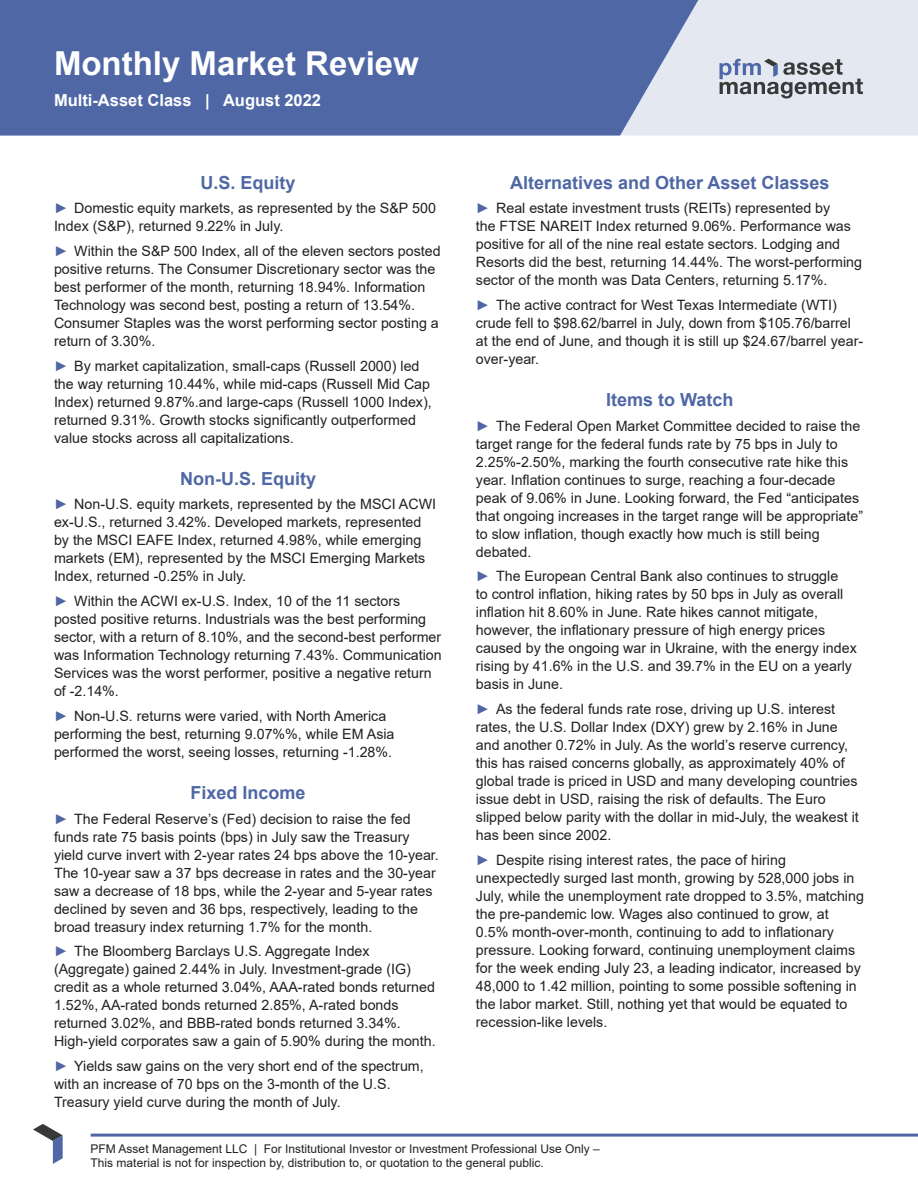
<style>
.page{position:relative;width:918px;height:1188px;background:#fff}
.page>*{position:absolute;margin:0;border:0;box-sizing:border-box;transform-origin:0 0}
.t1{font:700 33px "Arial";color:#fff}
.Section_Header{font:700 18px "Arial";color:#4f67a5}
.t2{font:700 16.5px "Arial";color:#fff}
.t3{font:14.25px/18px "Arial";color:#231f20}
.t4{font:12px/14.4px "Arial";color:#231f20}
.s1{color:#4f67a5}
</style>
<div class="page">
<div style="left:717px;top:0;width:201px;height:136px;background:#e4e8f1"></div>
<svg style="left:0;top:0;width:717px;height:136px;background:#5b71ab"></svg>
<svg style="left:719px;top:59px;width:144px;height:39px;background:#adb2bc"></svg>
<hr style="left:92px;top:1134px;width:826px;height:3px;background:#4f67a5">
<svg style="left:33px;top:1124px;width:30px;height:40px"></svg>
<p class="t1" style="left:54px;top:40px;width:366px">Monthly Market Review</p>
<p class="t2" style="left:54px;top:88px;width:269px">Multi-Asset Class | August 2022</p>
<p class="Section_Header" style="left:201px;top:170px;width:97px">U.S. Equity</p>
<p class="t3" style="left:54px;top:199px;width:383px"><span class="s1">►</span> Domestic equity markets, as represented by the S&amp;P 500<br>Index (S&amp;P), returned 9.22% in July.</p>
<p class="t3" style="left:54px;top:242px;width:388px"><span class="s1">►</span> Within the S&amp;P 500 Index, all of the eleven sectors posted positive returns. The Consumer Discretionary sector was the best performer of the month, returning 18.94%. Information Technology was second best, posting a return of 13.54%.<br>Consumer Staples was the worst performing sector posting a return of 3.30%.</p>
<p class="t3" style="left:54px;top:357px;width:379px"><span class="s1">►</span> By market capitalization, small-caps (Russell 2000) led the way returning 10.44%, while mid-caps (Russell Mid Cap Index) returned 9.87%.and large-caps (Russell 1000 Index), returned 9.31%. Growth stocks significantly outperformed value stocks across all capitalizations.</p>
<p class="Section_Header" style="left:180px;top:466px;width:138px">Non-U.S. Equity</p>
<p class="t3" style="left:54px;top:495px;width:384px"><span class="s1">►</span> Non-U.S. equity markets, represented by the MSCI ACWI ex-U.S., returned 3.42%. Developed markets, represented by the MSCI EAFE Index, returned 4.98%, while emerging markets (EM), represented by the MSCI Emerging Markets Index, returned -0.25% in July.</p>
<p class="t3" style="left:54px;top:592px;width:389px"><span class="s1">►</span> Within the ACWI ex-U.S. Index, 10 of the 11 sectors posted positive returns. Industrials was the best performing sector, with a return of 8.10%, and the second-best performer was Information Technology returning 7.43%. Communication Services was the worst performer, positive a negative return of -2.14%.</p>
<p class="t3" style="left:54px;top:707px;width:342px"><span class="s1">►</span> Non-U.S. returns were varied, with North America performing the best, returning 9.07%%, while EM Asia performed the worst, seeing losses, returning -1.28%.</p>
<p class="Section_Header" style="left:191px;top:780px;width:117px">Fixed Income</p>
<p class="t3" style="left:54px;top:809px;width:386px"><span class="s1">►</span> The Federal Reserve’s (Fed) decision to raise the fed funds rate 75 basis points (bps) in July saw the Treasury yield curve invert with 2-year rates 24 bps above the 10-year.<br>The 10-year saw a 37 bps decrease in rates and the 30-year saw a decrease of 18 bps, while the 2-year and 5-year rates declined by seven and 36 bps, respectively, leading to the broad treasury index returning 1.7% for the month.</p>
<p class="t3" style="left:54px;top:942px;width:383px"><span class="s1">►</span> The Bloomberg Barclays U.S. Aggregate Index (Aggregate) gained 2.44% in July. Investment-grade (IG) credit as a whole returned 3.04%, AAA-rated bonds returned 1.52%, AA-rated bonds returned 2.85%, A-rated bonds returned 3.02%, and BBB-rated bonds returned 3.34%.<br>High-yield corporates saw a gain of 5.90% during the month.</p>
<p class="t3" style="left:54px;top:1057px;width:371px"><span class="s1">►</span> Yields saw gains on the very short end of the spectrum, with an increase of 70 bps on the 3-month of the U.S.<br>Treasury yield curve during the month of July.</p>
<p class="Section_Header" style="left:510px;top:170px;width:321px">Alternatives and Other Asset Classes</p>
<p class="t3" style="left:476px;top:199px;width:388px"><span class="s1">►</span> Real estate investment trusts (REITs) represented by<br>the FTSE NAREIT Index returned 9.06%. Performance was positive for all of the nine real estate sectors. Lodging and Resorts did the best, returning 14.44%. The worst-performing sector of the month was Data Centers, returning 5.17%.</p>
<p class="t3" style="left:476px;top:296px;width:389px"><span class="s1">►</span> The active contract for West Texas Intermediate (WTI) crude fell to $98.62/barrel in July, down from $105.76/barrel at the end of June, and though it is still up $24.67/barrel year&shy;over-year.</p>
<p class="Section_Header" style="left:606px;top:387px;width:129px">Items to Watch</p>
<p class="t3" style="left:476px;top:417px;width:389px"><span class="s1">►</span> The Federal Open Market Committee decided to raise the target range for the federal funds rate by 75 bps in July to 2.25%-2.50%, marking the fourth consecutive rate hike this year. Inflation continues to surge, reaching a four-decade peak of 9.06% in June. Looking forward, the Fed “anticipates that ongoing increases in the target range will be appropriate” to slow inflation, though exactly how much is still being debated.</p>
<p class="t3" style="left:476px;top:567px;width:382px"><span class="s1">►</span> The European Central Bank also continues to struggle<br>to control inflation, hiking rates by 50 bps in July as overall inflation hit 8.60% in June. Rate hikes cannot mitigate, however, the inflationary pressure of high energy prices caused by the ongoing war in Ukraine, with the energy index rising by 41.6% in the U.S. and 39.7% in the EU on a yearly basis in June.</p>
<p class="t3" style="left:476px;top:700px;width:385px"><span class="s1">►</span> As the federal funds rate rose, driving up U.S. interest rates, the U.S. Dollar Index (DXY) grew by 2.16% in June and another 0.72% in July. As the world’s reserve currency, this has raised concerns globally, as approximately 40% of global trade is priced in USD and many developing countries issue debt in USD, raising the risk of defaults. The Euro slipped below parity with the dollar in mid-July, the weakest it has been since 2002.</p>
<p class="t3" style="left:476px;top:851px;width:390px"><span class="s1">►</span> Despite rising interest rates, the pace of hiring unexpectedly surged last month, growing by 528,000 jobs in July, while the unemployment rate dropped to 3.5%, matching the pre-pandemic low. Wages also continued to grow, at 0.5% month-over-month, continuing to add to inflationary pressure. Looking forward, continuing unemployment claims for the week ending July 23, a leading indicator, increased by 48,000 to 1.42 million, pointing to some possible softening in the labor market. Still, nothing yet that would be equated to recession-like levels.</p>
<p class="t4" style="left:91px;top:1141px;width:511px">PFM Asset Management LLC | For Institutional Investor or Investment Professional Use Only –<br>This material is not for inspection by, distribution to, or quotation to the general public.</p>
</div>
